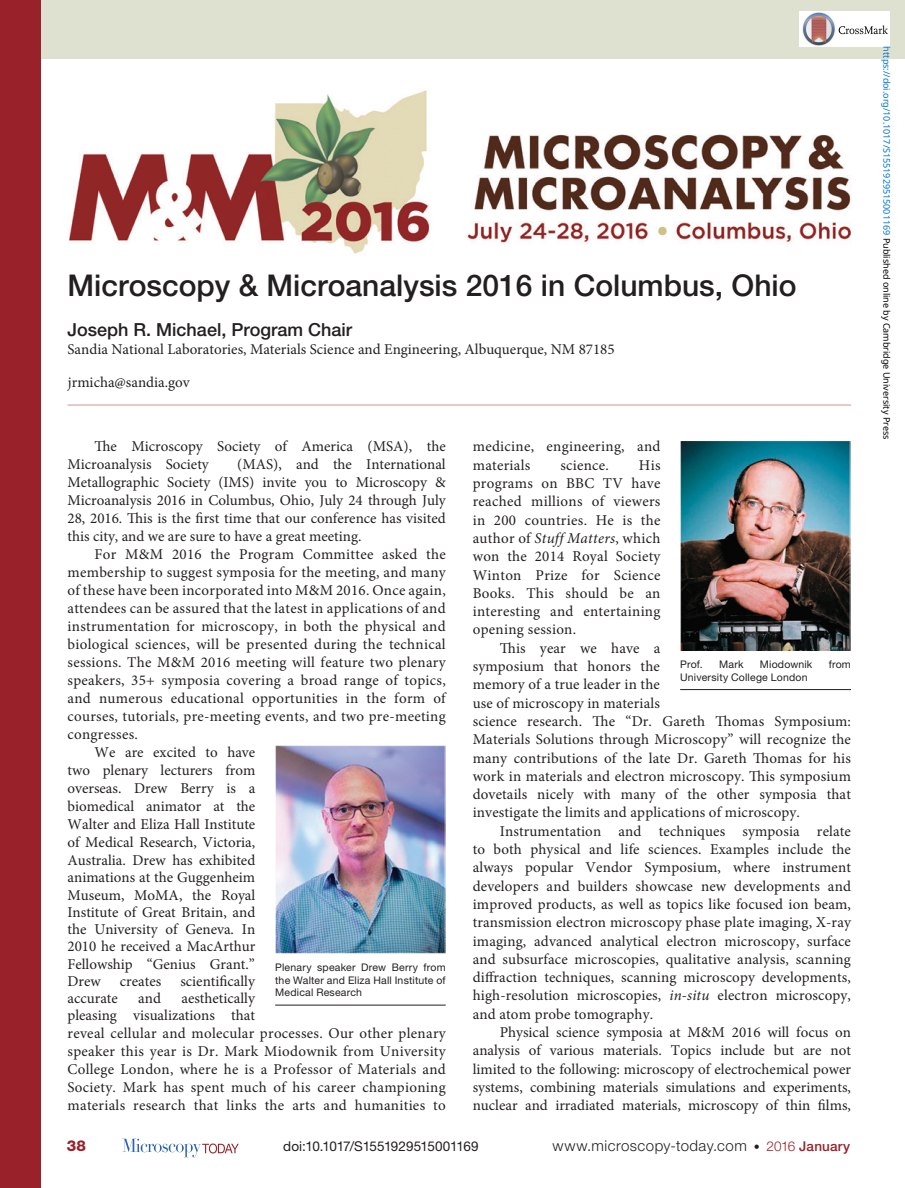
<style>
.page{position:relative;width:905px;height:1188px;background:#fff}
.page>*{position:absolute;margin:0;border:0;box-sizing:border-box;transform-origin:0 0}
.pAtl{font:500 30px "Helvetica Neue LT Std";color:#231f20}
.pAu{font:500 18px "Helvetica Neue LT Std";color:#231f20}
.pPara{font:15px/18.3px "Minion Pro";letter-spacing:.01em;color:#231f20;text-align:justify}
.pFirstpara{font:15px/18px "Minion Pro";color:#231f20}
.pAffiliation{font:15px "Minion Pro";color:#231f20}
.t1{font:300 15px "Helvetica Neue LT Std";letter-spacing:.03em;color:#231f20}
.pCorresp{font:15px "Minion Pro";color:#231f20}
.t2{font:800 15px "Helvetica Neue LT Std";color:#98212a}
.pDoi{font:13.5px "Helvetica Neue LT Std";letter-spacing:-.02em;color:#231f20}
.t3{font:10.5px/12.9px "Helvetica Neue";letter-spacing:.015em;color:#231f20;text-align:justify}
.t4{font:9px "Noto Sans";color:#0172cf}
.s1{font-style:italic}
.s2{font-size:12px}
.s3{font-size:13.5px;color:#98212a}
.s4{font-weight:500;font-size:13.5px;color:#98212a}
.s5{color:#000}
</style>
<div class="page">
<div style="left:0;top:0;width:904px;height:58px;background:#dfe1d0"></div>
<svg style="left:122px;top:1139px;width:117px;height:18px"></svg>
<hr style="left:68px;top:405px;width:782px;height:1px;background:#cc988b">
<div style="left:0;top:0;width:41px;height:1188px;background:#98212a"></div>
<img style="left:68px;top:90px;width:783px;height:164px">
<img style="left:275px;top:746px;width:171px;height:207px">
<hr style="left:275px;top:1005px;width:171px;height:1px;background:#231f20">
<img style="left:680px;top:441px;width:170px;height:210px">
<hr style="left:680px;top:689px;width:171px;height:1px;background:#231f20">
<img style="left:799px;top:12px;width:91px;height:35px">
<p class="pAtl" style="left:68px;top:267px;width:730px">Microscopy &amp; Microanalysis 2016 in Columbus, Ohio</p>
<p class="pAu" style="left:68px;top:319px;width:286px">Joseph R. Michael, Program Chair</p>
<p class="pAffiliation" style="left:68px;top:339px;width:548px">Sandia National Laboratories, Materials Science and Engineering, Albuquerque, NM 87185</p>
<p class="pCorresp" style="left:68px;top:372px;width:123px">jrmicha@sandia.gov</p>
<p class="pFirstpara" style="left:68px;top:437px;width:380px;text-indent:27px">The Microscopy Society of America (MSA), the<br>Microanalysis Society</p>
<p class="pFirstpara" style="left:68px;top:455px;width:380px;text-align:justify;text-indent:170px">(MAS), and the International Metallographic Society (IMS) invite you to Microscopy &amp; Microanalysis 2016 in Columbus, Ohio, July 24 through July 28, 2016. This is the first time that our conference has visited this city, and we are sure to have a great meeting.</p>
<p class="pPara" style="left:68px;top:545px;width:380px;text-indent:27px">For M&amp;M 2016 the Program Committee asked the membership to suggest symposia for the meeting, and many of these have been incorporated into M&amp;M 2016. Once again, attendees can be assured that the latest in applications of and instrumentation for microscopy, in both the physical and biological sciences, will be presented during the technical sessions. The M&amp;M 2016 meeting will feature two plenary speakers, 35+ symposia covering a broad range of topics, and numerous educational opportunities in the form of courses, tutorials, pre-meeting events, and two pre-meeting congresses.</p>
<p class="pPara" style="left:68px;top:744px;width:189px;line-height:17.5px;text-indent:27px">We are excited to have two plenary lecturers from overseas. Drew Berry is a biomedical animator at the Walter and Eliza Hall Institute of Medical Research, Victoria, Australia. Drew has exhibited animations at the Guggenheim Museum, MoMA, the Royal Institute of Great Britain, and the University of Geneva. In 2010 he received a MacArthur Fellowship “Genius Grant.” Drew</p>
<p class="t3" style="left:275px;top:960px;width:172px">Plenary speaker Drew Berry from the Walter and Eliza Hall Institute of Medical Research</p>
<p class="pPara" style="left:120px;top:972px;width:43px">creates</p>
<p class="pPara" style="left:180px;top:972px;width:76px">scientifically</p>
<p class="pPara" style="left:68px;top:990px;width:380px;line-height:17.9px;text-align:left;text-indent:114px">aesthetically<br>pleasing visualizations that<br>reveal cellular and molecular processes. Our other plenary speaker this year is Dr. Mark Miodownik from University College London, where he is a Professor of Materials and Society. Mark has spent much of his career championing materials research that links the arts and humanities to</p>
<p class="pPara" style="left:68px;top:989px;width:52px">accurate</p>
<p class="pPara" style="left:138px;top:989px;width:24px">and</p>
<p class="pPara" style="left:472px;top:438px;width:189px">medicine, engineering, and materials</p>
<p class="pPara" style="left:472px;top:456px;width:189px;text-indent:166px">His programs on BBC TV have reached millions of viewers in 200 countries. He is the author of <span class="s1">Stuff Matters</span>, which won the 2014 Royal Society Winton Prize for Science Books. This should be an interesting and entertaining opening session.</p>
<p class="pPara" style="left:472px;top:639px;width:380px;text-align:left;text-indent:27px">This year we have a<br>symposium that honors the<br>memory of a true leader in the<br>use of microscopy in materials<br>science research. The “Dr. Gareth Thomas Symposium:<br>Materials Solutions through Microscopy” will recognize the many contributions of the late Dr. Gareth Thomas for his work in materials and electron microscopy. This symposium dovetails nicely with many of the other symposia that investigate the limits and applications of microscopy.</p>
<p class="pPara" style="left:472px;top:822px;width:380px;text-indent:27px">Instrumentation and techniques symposia relate to both physical and life sciences. Examples include the always popular Vendor Symposium, where instrument developers and builders showcase new developments and improved products, as well as topics like focused ion beam, transmission electron microscopy phase plate imaging, X-ray imaging, advanced analytical electron microscopy, surface and subsurface microscopies, qualitative analysis, scanning diffraction techniques, scanning microscopy developments, high-resolution microscopies, <span class="s1">in-situ</span> electron microscopy, and atom probe tomography.</p>
<p class="pPara" style="left:472px;top:1023px;width:380px;text-indent:27px">Physical science symposia at M&amp;M 2016 will focus on analysis of various materials. Topics include but are not limited to the following: microscopy of electrochemical power systems, combining materials simulations and experiments, nuclear and irradiated materials, microscopy of thin films,</p>
<p class="pPara" style="left:560px;top:456px;width:50px">science.</p>
<p class="t3" style="left:680px;top:658px;width:24px">Prof.</p>
<p class="t3" style="left:719px;top:658px;width:26px">Mark</p>
<p class="t3" style="left:759px;top:658px;width:54px">Miodownik</p>
<p class="t3" style="left:828px;top:658px;width:24px">from</p>
<p class="t3" style="left:680px;top:671px;width:129px">University College London</p>
<p class="t2" style="left:67px;top:1137px;width:21px">38</p>
<p class="pDoi" style="left:283px;top:1138px;width:197px">doi:10.1017/S1551929515001169</p>
<p class="t1" style="left:552px;top:1136px;width:299px">www.microscopy-today.com <span class="s2">•</span> <span class="s3">2016</span> <span class="s4">January</span></p>
<p class="t4" style="left:893px;top:46px;width:394px;rotate:90deg">https://doi.org/10.1017/S1551929515001169 <span class="s5">Published online by Cambridge University Press</span></p>
</div>
